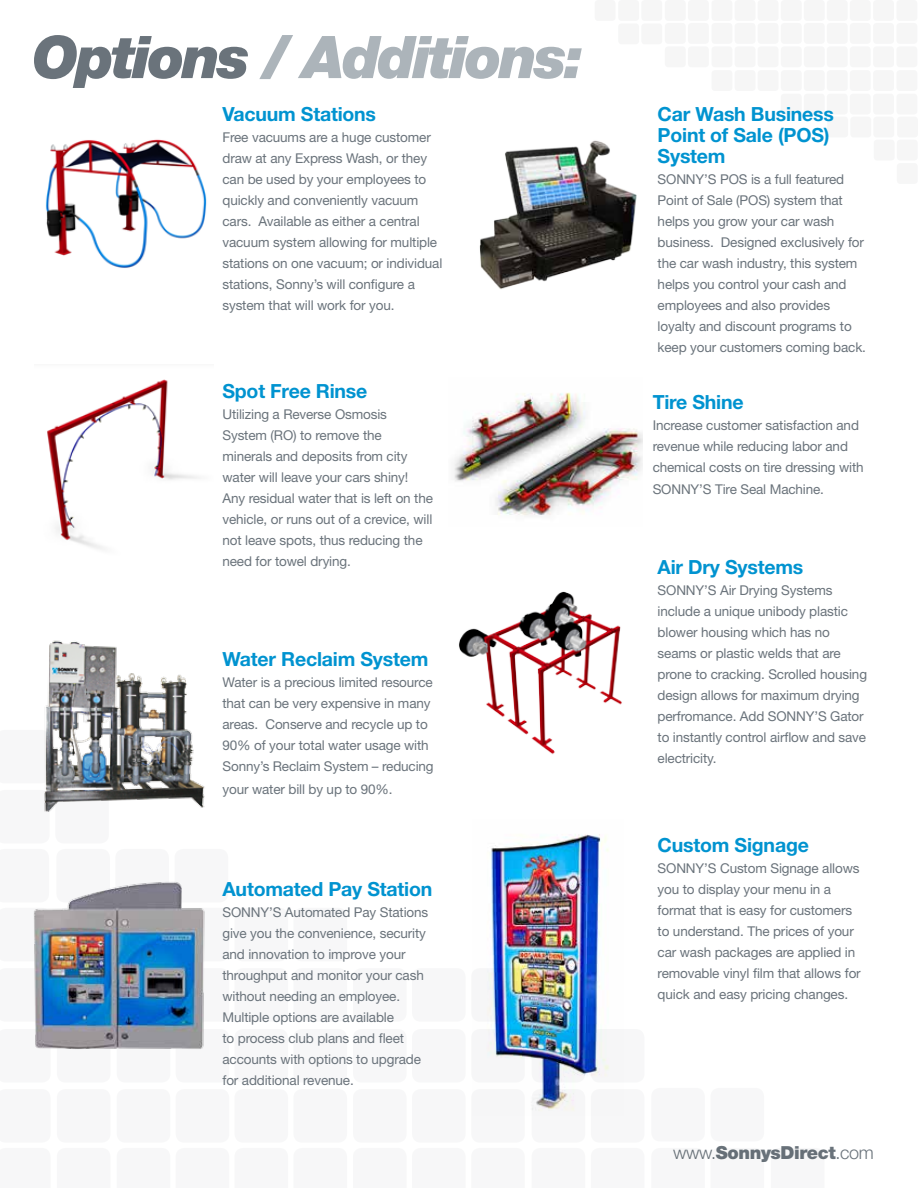
<style>
.page{position:relative;width:918px;height:1188px;background:#fff}
.page>*{position:absolute;margin:0;border:0;box-sizing:border-box;transform-origin:0 0}
.t1{font:italic 900 58.95px "Helvetica Neue";letter-spacing:-.05em;color:#acb4ba}
.t2{font:700 19.5px/21px "Helvetica Neue";letter-spacing:-.01em;color:#0093d0}
.t3{font:900 18px "Helvetica Neue";letter-spacing:-.02em;color:#6a737b}
.t4{font:13.5px/21px "Helvetica Neue";letter-spacing:-.01em;color:#6a737b}
.s1{color:#6a737b}
.s2{font-weight:300}
</style>
<div class="page">
<img style="left:479px;top:140px;width:158px;height:149px">
<img style="left:454px;top:392px;width:189px;height:124px">
<img style="left:459px;top:591px;width:163px;height:164px">
<img style="left:47px;top:379px;width:152px;height:170px">
<img style="left:45px;top:139px;width:162px;height:129px">
<img style="left:486px;top:834px;width:124px;height:278px">
<img style="left:44px;top:640px;width:161px;height:172px">
<img style="left:33px;top:881px;width:172px;height:169px">
<h1 class="t1" style="left:32px;top:21px;width:553px"><span class="s1">Options</span> / Additions:</h1>
<h2 class="t2" style="left:222px;top:103px;width:155px">Vacuum Stations</h2>
<p class="t4" style="left:222px;top:127px;width:221px">Free vacuums are a huge customer draw at any Express Wash, or they can be used by your employees to quickly and conveniently vacuum cars. Available as either a central vacuum system allowing for multiple stations on one vacuum; or individual stations, Sonny’s will configure a system that will work for you.</p>
<h2 class="t2" style="left:222px;top:380px;width:146px">Spot Free Rinse</h2>
<p class="t4" style="left:222px;top:403px;width:212px">Utilizing a Reverse Osmosis<br>System (RO) to remove the minerals and deposits from city water will leave your cars shiny!<br>Any residual water that is left on the vehicle, or runs out of a crevice, will not leave spots, thus reducing the need for towel drying.</p>
<h2 class="t2" style="left:222px;top:648px;width:208px">Water Reclaim System</h2>
<p class="t4" style="left:222px;top:672px;width:213px">Water is a precious limited resource that can be very expensive in many areas. Conserve and recycle up to 90% of your total water usage with Sonny’s Reclaim System – reducing</p>
<p class="t4" style="left:222px;top:778px;width:172px">your water bill by up to 90%.</p>
<h2 class="t2" style="left:222px;top:878px;width:211px">Automated Pay Station</h2>
<p class="t4" style="left:222px;top:902px;width:207px">SONNY’S Automated Pay Stations give you the convenience, security and innovation to improve your throughput and monitor your cash without needing an employee.<br>Multiple options are available<br>to process club plans and fleet accounts with options to upgrade for additional revenue.</p>
<h2 class="t2" style="left:658px;top:103px;width:178px">Car Wash Business<br>Point of Sale (POS)<br>System</h2>
<p class="t4" style="left:658px;top:169px;width:210px">SONNY’S POS is a full featured<br>Point of Sale (POS) system that helps you grow your car wash business. Designed exclusively for the car wash industry, this system helps you control your cash and employees and also provides loyalty and discount programs to keep your customers coming back.</p>
<h2 class="t2" style="left:653px;top:391px;width:93px">Tire Shine</h2>
<p class="t4" style="left:653px;top:414px;width:213px">Increase customer satisfaction and revenue while reducing labor and chemical costs on tire dressing with</p>
<p class="t4" style="left:653px;top:479px;width:173px">SONNY’S Tire Seal Machine.</p>
<h2 class="t2" style="left:658px;top:556px;width:147px">Air Dry Systems</h2>
<p class="t4" style="left:658px;top:580px;width:211px">SONNY’S Air Drying Systems include a unique unibody plastic blower housing which has no seams or plastic welds that are prone to cracking. Scrolled housing design allows for maximum drying perfromance. Add SONNY’S Gator to instantly control airflow and save electricity.</p>
<h2 class="t2" style="left:658px;top:834px;width:153px">Custom Signage</h2>
<p class="t4" style="left:658px;top:857px;width:205px">SONNY’S Custom Signage allows you to display your menu in a format that is easy for customers to understand. The prices of your car wash packages are applied in removable vinyl film that allows for quick and easy pricing changes.</p>
<h3 class="t3" style="left:673px;top:1142px;width:202px"><span class="s2">www.</span>SonnysDirect<span class="s2">.com</span></h3>
</div>
